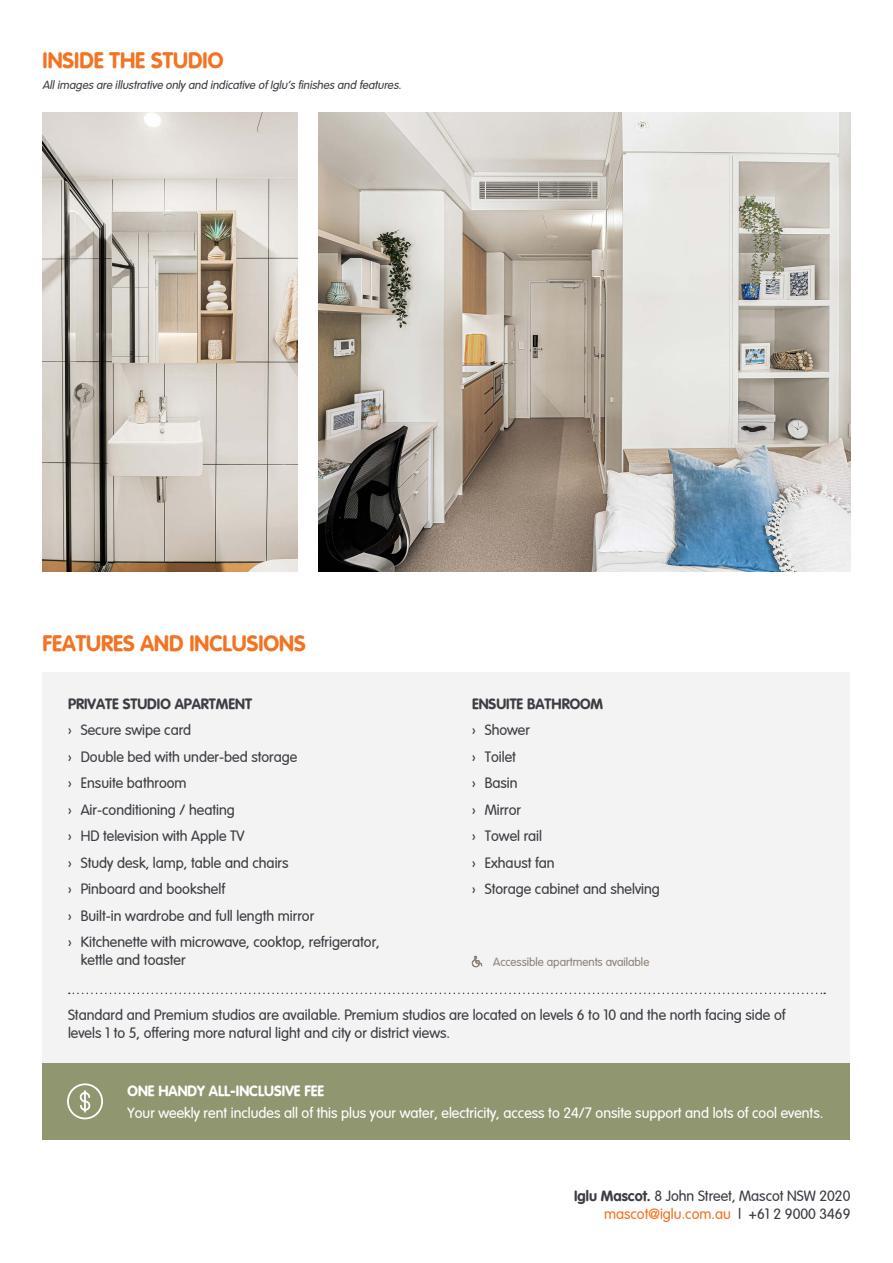
<style>
.page{position:relative;width:893px;height:1263px;background:#fff}
.page>*{position:absolute;margin:0;border:0;box-sizing:border-box;transform-origin:0 0}
.t1{font:700 22.5px "Vag";color:#f47321}
.t2{font:300 15px/18px "Vag";color:#3e3d44}
.t3{font:300 15px "Vag";color:#fff}
.t4{font:700 15px "Vag";color:#3e3d44}
.t5{font:300 15px "Vag";color:#f47321}
.t6{font:700 15px "Vag";color:#fff}
.t7{font:italic 300 12px "Vag";color:#3e3d44}
.t8{font:300 12px "Vag";color:#918378}
.s1{font-weight:700}
.s2{color:#3e3d44}
</style>
<div class="page">
<div style="left:43px;top:1063px;width:807px;height:77px;background:#909670"></div>
<svg style="left:67px;top:1083px;width:36px;height:37px"></svg>
<div style="left:43px;top:673px;width:807px;height:319px;background:#f3f3f3"></div>
<svg style="left:472px;top:956px;width:10px;height:12px"></svg>
<img style="left:319px;top:113px;width:531px;height:458px">
<img style="left:43px;top:113px;width:255px;height:458px">
<div style="left:43px;top:992px;width:807px;height:71px;background:#f3f3f3"></div>
<svg style="left:69px;top:992px;width:756px;height:2px"></svg>
<p class="t1" style="left:43px;top:48px;width:182px">INSIDE THE STUDIO</p>
<p class="t7" style="left:43px;top:78px;width:363px">Allimages are illustrative only and indicative of Iglu’s finishes and features.</p>
<p class="t1" style="left:43px;top:630px;width:265px">FEATURES AND INCLUSIONS</p>
<p class="t4" style="left:68px;top:695px;width:185px">PRIVATE STUDIO APARTMENT</p>
<p class="t2" style="left:68px;top:721px;width:125px">› Secure swipe card</p>
<p class="t2" style="left:68px;top:748px;width:231px">› Double bed with under-bed storage</p>
<p class="t2" style="left:68px;top:774px;width:120px">› Ensuite bathroom</p>
<p class="t2" style="left:68px;top:801px;width:168px">› Air-conditioning / heating</p>
<p class="t2" style="left:68px;top:827px;width:178px">› HD television with Apple TV</p>
<p class="t2" style="left:68px;top:854px;width:222px">› Study desk, lamp, table and chairs</p>
<p class="t2" style="left:68px;top:880px;width:159px">› Pinboard and bookshelf</p>
<p class="t2" style="left:68px;top:907px;width:248px">› Built-in wardrobe and full length mirror</p>
<p class="t2" style="left:81px;top:933px;width:301px;text-indent:-13px">› Kitchenette with microwave, cooktop, refrigerator, kettle and toaster</p>
<p class="t4" style="left:472px;top:695px;width:133px">ENSUITE BATHROOM</p>
<p class="t2" style="left:472px;top:721px;width:60px">› Shower</p>
<p class="t2" style="left:472px;top:748px;width:46px">› Toilet</p>
<p class="t2" style="left:472px;top:774px;width:47px">› Basin</p>
<p class="t2" style="left:472px;top:801px;width:51px">› Mirror</p>
<p class="t2" style="left:472px;top:827px;width:72px">› Towel rail</p>
<p class="t2" style="left:472px;top:854px;width:84px">› Exhaust fan</p>
<p class="t2" style="left:472px;top:880px;width:189px">› Storage cabinet and shelving</p>
<p class="t8" style="left:493px;top:955px;width:158px">Accessible apartments available</p>
<p class="t2" style="left:68px;top:1006px;width:719px">Standard and Premium studios are available. Premium studios are located on levels 6 to 10 and the north facing side of levels 1 to 5, offering more natural light and city or district views.</p>
<p class="t6" style="left:128px;top:1082px;width:198px">ONE HANDY ALL-INCLUSIVE FEE</p>
<p class="t3" style="left:128px;top:1104px;width:697px">Your weekly rent includes all of this plus your water, electricity, access to 24/7 onsite support and lots of cool events.</p>
<p class="t2" style="left:574px;top:1187px;width:278px"><span class="s1">Iglu Mascot.</span> 8 John Street, Mascot NSW 2020</p>
<p class="t5" style="left:604px;top:1206px;width:248px">mascot@iglu.com.au <span class="s2">| +61 2 9000 3469</span></p>
</div>
